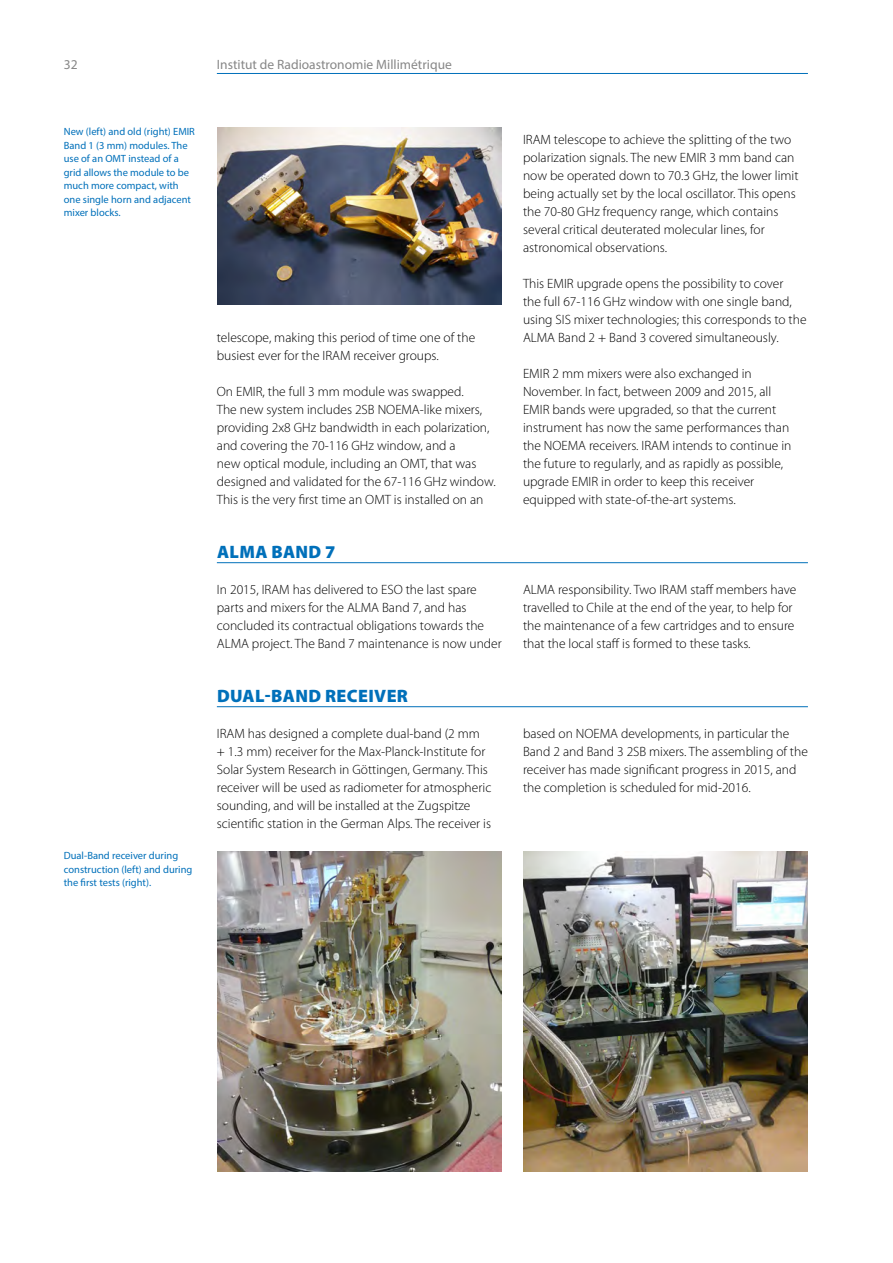
<style>
.page{position:relative;width:893px;height:1263px;background:#fff}
.page>*{position:absolute;margin:0;border:0;box-sizing:border-box;transform-origin:0 0}
.t1{font:900 18px "Myriad Pro";letter-spacing:.02em;color:#0070ba}
.t2{font:300 13.5px/18px "Myriad Pro";color:#000}
.t3{font:13.5px "Myriad Pro";color:#878787}
.t4{font:10.5px/13.5px "Myriad Pro";color:#0070ba}
</style>
<div class="page">
<hr style="left:217px;top:73px;width:591px;height:1px;background:#0070ba">
<hr style="left:217px;top:562px;width:591px;height:1px;background:#0070ba">
<hr style="left:217px;top:706px;width:591px;height:1px;background:#0070ba">
<img style="left:218px;top:128px;width:284px;height:176px">
<img style="left:217px;top:852px;width:284px;height:319px">
<img style="left:523px;top:852px;width:285px;height:319px">
<p class="t3" style="left:64px;top:56px;width:15px">32</p>
<p class="t3" style="left:217px;top:56px;width:237px">Institut de Radioastronomie Millimétrique</p>
<p class="t4" style="left:64px;top:125px;width:133px">New (left) and old (right) EMIR<br>Band 1 (3 mm) modules. The use of an OMT instead of a grid allows the module to be much more compact, with one single horn and adjacent mixer blocks.</p>
<p class="t2" style="left:217px;top:329px;width:260px">telescope, making this period of time one of the busiest ever for the IRAM receiver groups.</p>
<p class="t2" style="left:217px;top:383px;width:280px">On EMIR, the full 3 mm module was swapped.<br>The new system includes 2SB NOEMA-like mixers, providing 2x8 GHz bandwidth in each polarization, and covering the 70-116 GHz window, and a<br>new optical module, including an OMT, that was designed and validated for the 67-116 GHz window.<br>This is the very first time an OMT is installed on an</p>
<p class="t2" style="left:523px;top:131px;width:277px">IRAM telescope to achieve the splitting of the two polarization signals. The new EMIR 3 mm band can now be operated down to 70.3 GHz, the lower limit being actually set by the local oscillator. This opens the 70-80 GHz frequency range, which contains several critical deuterated molecular lines, for astronomical observations.</p>
<p class="t2" style="left:523px;top:275px;width:285px">This EMIR upgrade opens the possibility to cover<br>the full 67-116 GHz window with one single band, using SIS mixer technologies; this corresponds to the ALMA Band 2 + Band 3 covered simultaneously.</p>
<p class="t2" style="left:523px;top:365px;width:270px">EMIR 2 mm mixers were also exchanged in November. In fact, between 2009 and 2015, all EMIR bands were upgraded, so that the current instrument has now the same performances than the NOEMA receivers. IRAM intends to continue in the future to regularly, and as rapidly as possible, upgrade EMIR in order to keep this receiver equipped with state-of-the-art systems.</p>
<p class="t4" style="left:64px;top:849px;width:130px">Dual-Band receiver during construction (left) and during the first tests (right).</p>
<h1 class="t1" style="left:217px;top:542px;width:120px">ALMA BAND 7</h1>
<p class="t2" style="left:217px;top:581px;width:286px">In 2015, IRAM has delivered to ESO the last spare parts and mixers for the ALMA Band 7, and has concluded its contractual obligations towards the ALMA project. The Band 7 maintenance is now under</p>
<p class="t2" style="left:523px;top:581px;width:275px">ALMA responsibility. Two IRAM staff members have travelled to Chile at the end of the year, to help for the maintenance of a few cartridges and to ensure that the local staff is formed to these tasks.</p>
<h1 class="t1" style="left:217px;top:686px;width:193px">DUAL-BAND RECEIVER</h1>
<p class="t2" style="left:217px;top:725px;width:276px">IRAM has designed a complete dual-band (2 mm + 1.3 mm) receiver for the Max-Planck-Institute for Solar System Research in Göttingen, Germany. This receiver will be used as radiometer for atmospheric sounding, and will be installed at the Zugspitze scientific station in the German Alps. The receiver is</p>
<p class="t2" style="left:523px;top:725px;width:286px">based on NOEMA developments, in particular the Band 2 and Band 3 2SB mixers. The assembling of the receiver has made significant progress in 2015, and the completion is scheduled for mid-2016.</p>
</div>
